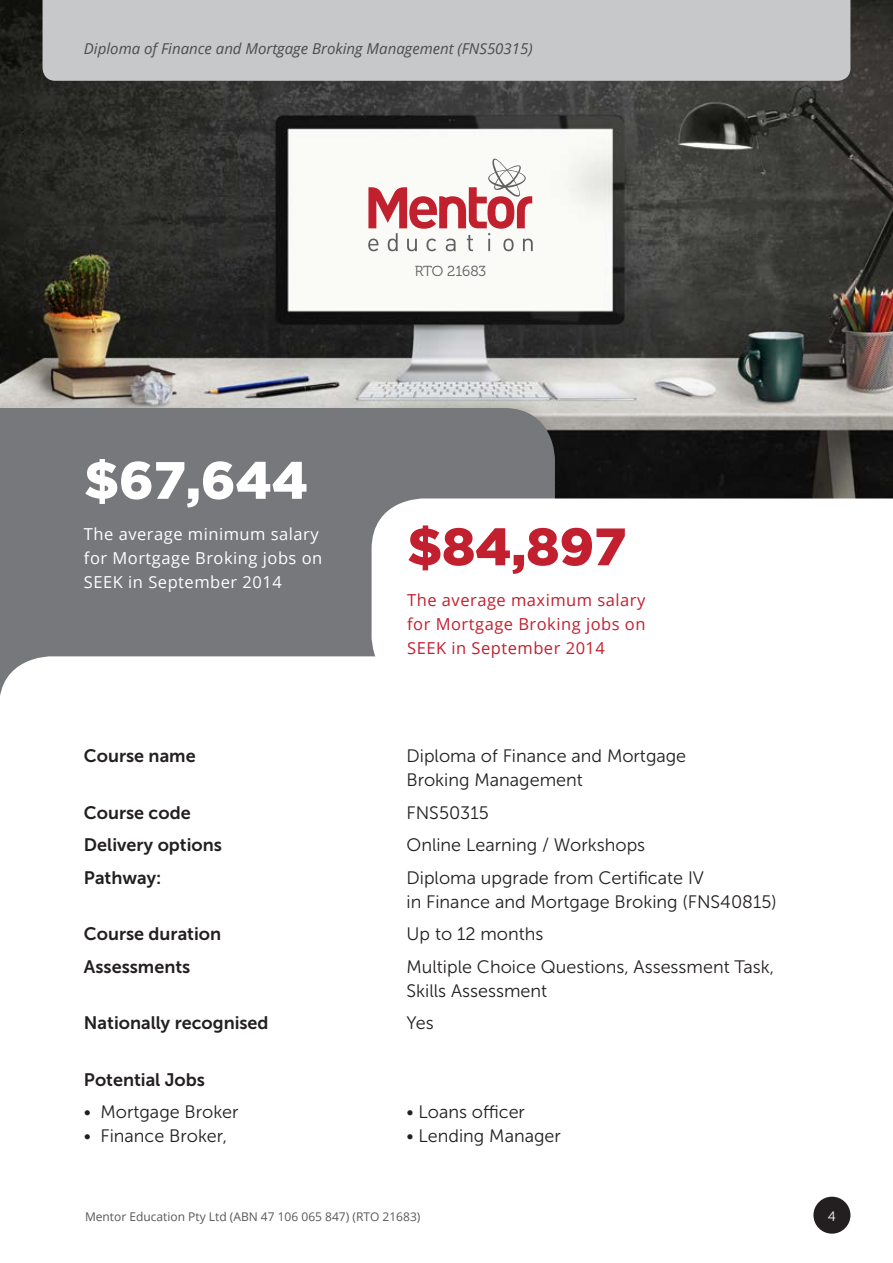
<style>
.page{position:relative;width:893px;height:1263px;background:#fff}
.page>*{position:absolute;margin:0;border:0;box-sizing:border-box;transform-origin:0 0}
.t1{font:900 52.5px "Gotham";color:#fff}
.t2{font:900 52.5px "Gotham";color:#c21f2f}
.t3{font:18px/24px "Museo Sans 300";color:#231f20}
.t4{font:18px "Museo Sans 700";color:#231f20}
.t5{font:16.5px/24px "Open Sans";letter-spacing:.03em;color:#fff}
.t6{font:16.5px/24px "Open Sans";letter-spacing:.03em;color:#c21f2f;text-align:justify}
.t7{font:italic 15px "Open Sans";color:#4b4c4d}
.t8{font:italic 15px "Open Sans";color:#57585a}
.t9{font:14.55px "Museo 300";letter-spacing:-.005em;color:#5e5f60}
.t10{font:13.5px "Museo Sans 300";color:#fff}
.t11{font:12px "Open Sans";color:#57585a}
</style>
<div class="page">
<img style="left:0;top:0;width:893px;height:498px">
<div style="left:0;top:408px;width:555px;height:248px;background:#76787b"></div>
<svg style="left:372px;top:498px;width:521px;height:158px"></svg>
<svg style="left:368px;top:159px;width:165px;height:92px"></svg>
<svg style="left:0;top:656px;width:376px;height:40px"></svg>
<div style="left:43px;top:0;width:807px;height:81px;background:#c7c8ca"></div>
<div style="left:813px;top:1197px;width:37px;height:37px;background:#231f20;border-radius:50%"></div>
<p class="t7" style="left:84px;top:38px;width:450px">Diploma of Finance and Mortgage Broking Management (FNS50315)</p>
<p class="t8" style="left:84px;top:38px;width:111px">Workshop Guide</p>
<p class="t9" style="left:415px;top:264px;width:73px">RTO 21683</p>
<h1 class="t1" style="left:84px;top:450px;width:225px">$67,644</h1>
<p class="t5" style="left:84px;top:521px;width:240px">The average minimum salary for Mortgage Broking jobs on<br>SEEK in September 2014</p>
<h1 class="t2" style="left:407px;top:516px;width:221px">$84,897</h1>
<p class="t6" style="left:407px;top:587px;width:240px">The average maximum salary for Mortgage Broking jobs on SEEK in September 2014</p>
<p class="t4" style="left:84px;top:746px;width:113px">Course name</p>
<p class="t3" style="left:406px;top:744px;width:281px">Diploma of Finance and Mortgage<br>Broking Management</p>
<p class="t4" style="left:84px;top:803px;width:108px">Course code</p>
<p class="t3" style="left:406px;top:801px;width:84px">FNS50315</p>
<p class="t4" style="left:84px;top:835px;width:139px">Delivery options</p>
<p class="t3" style="left:406px;top:833px;width:240px">Online Learning / Workshops</p>
<p class="t4" style="left:84px;top:868px;width:79px">Pathway:</p>
<p class="t3" style="left:406px;top:866px;width:372px">Diploma upgrade from Certificate IV<br>in Finance and Mortgage Broking (FNS40815)</p>
<p class="t4" style="left:84px;top:924px;width:139px">Course duration</p>
<p class="t3" style="left:406px;top:922px;width:138px">Up to 12 months</p>
<p class="t4" style="left:84px;top:957px;width:108px">Assessments</p>
<p class="t3" style="left:406px;top:955px;width:369px">Multiple Choice Questions, Assessment Task,<br>Skills Assessment</p>
<p class="t4" style="left:84px;top:1013px;width:186px">Nationally recognised</p>
<p class="t3" style="left:406px;top:1011px;width:29px">Yes</p>
<p class="t4" style="left:84px;top:1070px;width:123px">Potential Jobs</p>
<p class="t3" style="left:84px;top:1100px;width:156px">• Mortgage Broker</p>
<p class="t3" style="left:406px;top:1100px;width:120px">• Loans officer</p>
<p class="t3" style="left:84px;top:1124px;width:145px">• Finance Broker,</p>
<p class="t3" style="left:406px;top:1124px;width:156px">• Lending Manager</p>
<p class="t11" style="left:85px;top:1208px;width:337px">Mentor Education Pty Ltd (ABN 47 106 065 847) (RTO 21683)</p>
<p class="t10" style="left:828px;top:1209px;width:10px">4</p>
</div>
